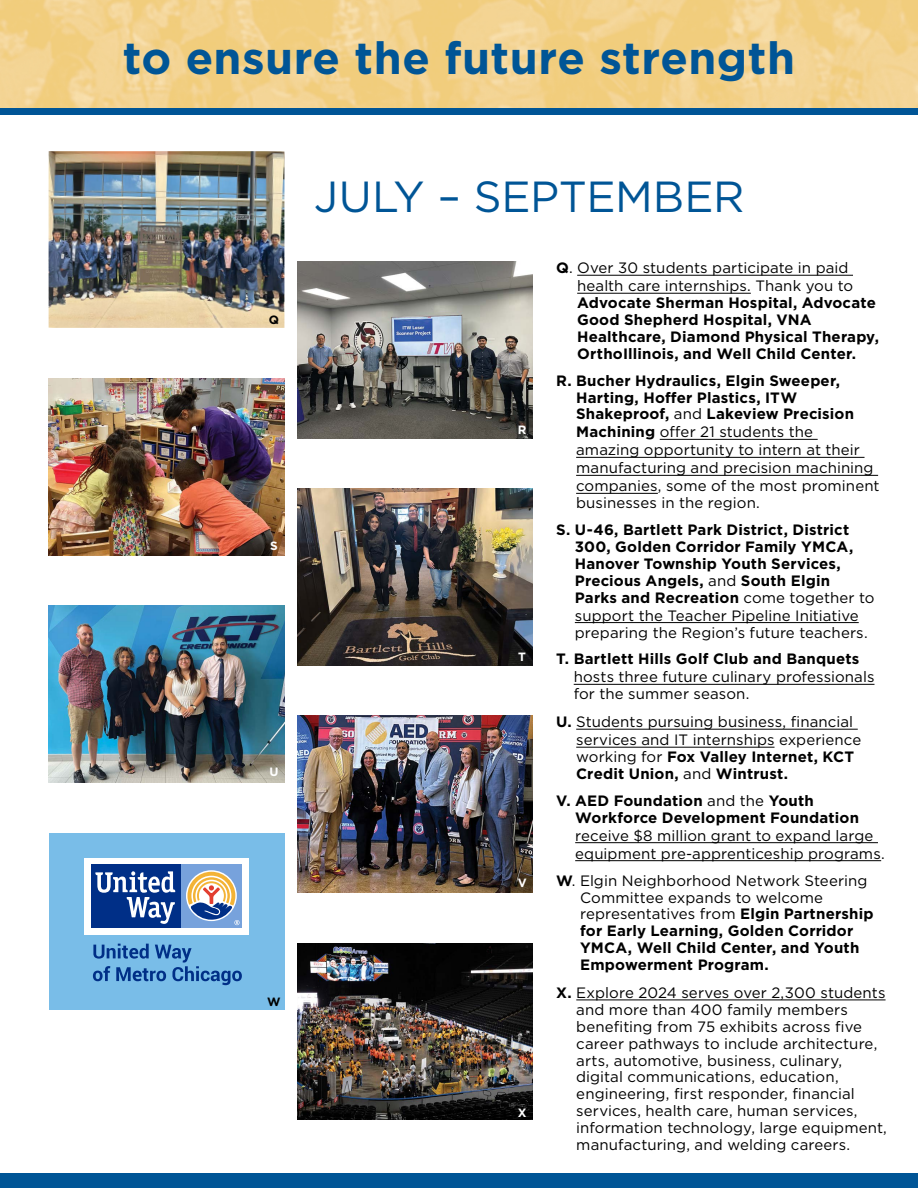
<style>
.page{position:relative;width:918px;height:1188px;background:#fff}
.page>*{position:absolute;margin:0;border:0;box-sizing:border-box;transform-origin:0 0}
.t1{font:700 45px "Gotham";letter-spacing:.01em;color:#005596}
.t2{font:43.5px "Gotham";letter-spacing:-.01em;color:#005596}
.t3{font:15px/16.8px "Gotham";letter-spacing:.005em;color:#000}
.t4{font:700 15px/16.8px "Gotham";letter-spacing:.01em;color:#000}
.t5{font:700 12px "Gotham";color:#fff}
.t6{font:700 12px "Gotham";color:#000}
.s1{font-weight:700}
.s2{font-weight:400}
</style>
<div class="page">
<div style="left:0;top:0;width:918px;height:115px;background:#005596"></div>
<img style="left:0;top:0;width:918px;height:108px">
<div style="left:0;top:1174px;width:918px;height:14px;background:#005596"></div>
<hr style="left:577px;top:275px;width:276px;height:1px;background:#000">
<hr style="left:577px;top:293px;width:174px;height:1px;background:#000">
<hr style="left:660px;top:439px;width:158px;height:1px;background:#000">
<hr style="left:576px;top:457px;width:289px;height:1px;background:#000">
<hr style="left:576px;top:475px;width:302px;height:1px;background:#000">
<hr style="left:576px;top:493px;width:82px;height:1px;background:#000">
<hr style="left:575px;top:622px;width:284px;height:1px;background:#000">
<hr style="left:574px;top:684px;width:301px;height:1px;background:#000">
<hr style="left:576px;top:729px;width:282px;height:1px;background:#000">
<hr style="left:576px;top:747px;width:199px;height:1px;background:#000">
<hr style="left:575px;top:842px;width:303px;height:1px;background:#000">
<hr style="left:575px;top:860px;width:306px;height:1px;background:#000">
<hr style="left:576px;top:1000px;width:310px;height:1px;background:#000">
<img style="left:49px;top:151px;width:235px;height:177px">
<img style="left:297px;top:261px;width:236px;height:177px">
<img style="left:49px;top:379px;width:235px;height:176px">
<img style="left:297px;top:489px;width:236px;height:176px">
<img style="left:49px;top:606px;width:235px;height:176px">
<img style="left:297px;top:716px;width:236px;height:177px">
<div style="left:49px;top:833px;width:235px;height:177px;background:#79bde8"></div>
<div style="left:84px;top:858px;width:165px;height:76px;background:#fff"></div>
<div style="left:181px;top:864px;width:61px;height:64px;background:#77a2dc"></div>
<div style="left:91px;top:864px;width:90px;height:64px;background:#002f87"></div>
<svg style="left:95px;top:871px;width:80px;height:53px"></svg>
<svg style="left:187px;top:872px;width:53px;height:53px"></svg>
<svg style="left:93px;top:944px;width:149px;height:41px"></svg>
<img style="left:297px;top:943px;width:236px;height:177px">
<h1 class="t1" style="left:123px;top:28px;width:674px">to ensure the future strength</h1>
<p class="t6" style="left:269px;top:311px;width:12px">Q</p>
<p class="t5" style="left:270px;top:538px;width:9px">S</p>
<p class="t5" style="left:270px;top:764px;width:11px">U</p>
<p class="t6" style="left:267px;top:994px;width:15px">W</p>
<h2 class="t2" style="left:314px;top:169px;width:432px">JULY – SEPTEMBER</h2>
<p class="t5" style="left:518px;top:422px;width:10px">R</p>
<p class="t5" style="left:518px;top:649px;width:9px">T</p>
<p class="t5" style="left:518px;top:875px;width:10px">V</p>
<p class="t5" style="left:518px;top:1105px;width:10px">X</p>
<p class="t3" style="left:577px;top:259px;width:278px;line-height:18px;text-indent:-21px"><span class="s1">Q</span>. Over 30 students participate in paid health care internships. Thank you to</p>
<p class="t4" style="left:577px;top:294px;width:303px">Advocate Sherman Hospital, Advocate Good Shepherd Hospital, VNA Healthcare, Diamond Physical Therapy, OrthoIllinois, and Well Child Center.</p>
<p class="t3" style="left:576px;top:371px;width:305px;line-height:17.5px;text-indent:-20px"><span class="s1">R. Bucher Hydraulics, Elgin Sweeper, Harting, Hoffer Plastics, ITW Shakeproof,</span> and <span class="s1">Lakeview Precision Machining</span> offer 21 students the amazing opportunity to intern at their manufacturing and precision machining companies, some of the most prominent businesses in the region.</p>
<p class="t4" style="left:575px;top:521px;width:301px;text-indent:-19px">S. U-46, Bartlett Park District, District 300, Golden Corridor Family YMCA, Hanover Township Youth Services, Precious Angels, <span class="s2">and</span> South Elgin Parks and Recreation <span class="s2">come together to support the Teacher Pipeline Initiative preparing the Region’s future teachers.</span></p>
<p class="t4" style="left:556px;top:651px;width:305px">T. Bartlett Hills Golf Club and Banquets</p>
<p class="t3" style="left:574px;top:668px;width:302px">hosts three future culinary professionals for the summer season.</p>
<p class="t3" style="left:576px;top:713px;width:287px;line-height:17.2px;text-indent:-20px"><span class="s1">U.</span> Students pursuing business, financial services and IT internships experience working for <span class="s1">Fox Valley Internet, KCT Credit Union,</span> and <span class="s1">Wintrust.</span></p>
<p class="t4" style="left:575px;top:792px;width:285px;text-indent:-19px">V. AED Foundation <span class="s2">and the</span> Youth<br>Workforce Development Foundation</p>
<p class="t3" style="left:575px;top:826px;width:311px;line-height:18px">receive $8 million grant to expand large equipment pre-apprenticeship programs.</p>
<p class="t4" style="left:580px;top:872px;width:295px;text-indent:-24px">W<span class="s2">. Elgin Neighborhood Network Steering Committee expands to welcome representatives from</span> Elgin Partnership for Early Learning, Golden Corridor YMCA, Well Child Center, and Youth Empowerment Program.</p>
<p class="t3" style="left:576px;top:984px;width:312px;text-indent:-20px"><span class="s1">X.</span> Explore 2024 serves over 2,300 students and more than 400 family members benefiting from 75 exhibits across five career pathways to include architecture, arts, automotive, business, culinary, digital communications, education, engineering, first responder, financial services, health care, human services, information technology, large equipment, manufacturing, and welding careers.</p>
</div>
